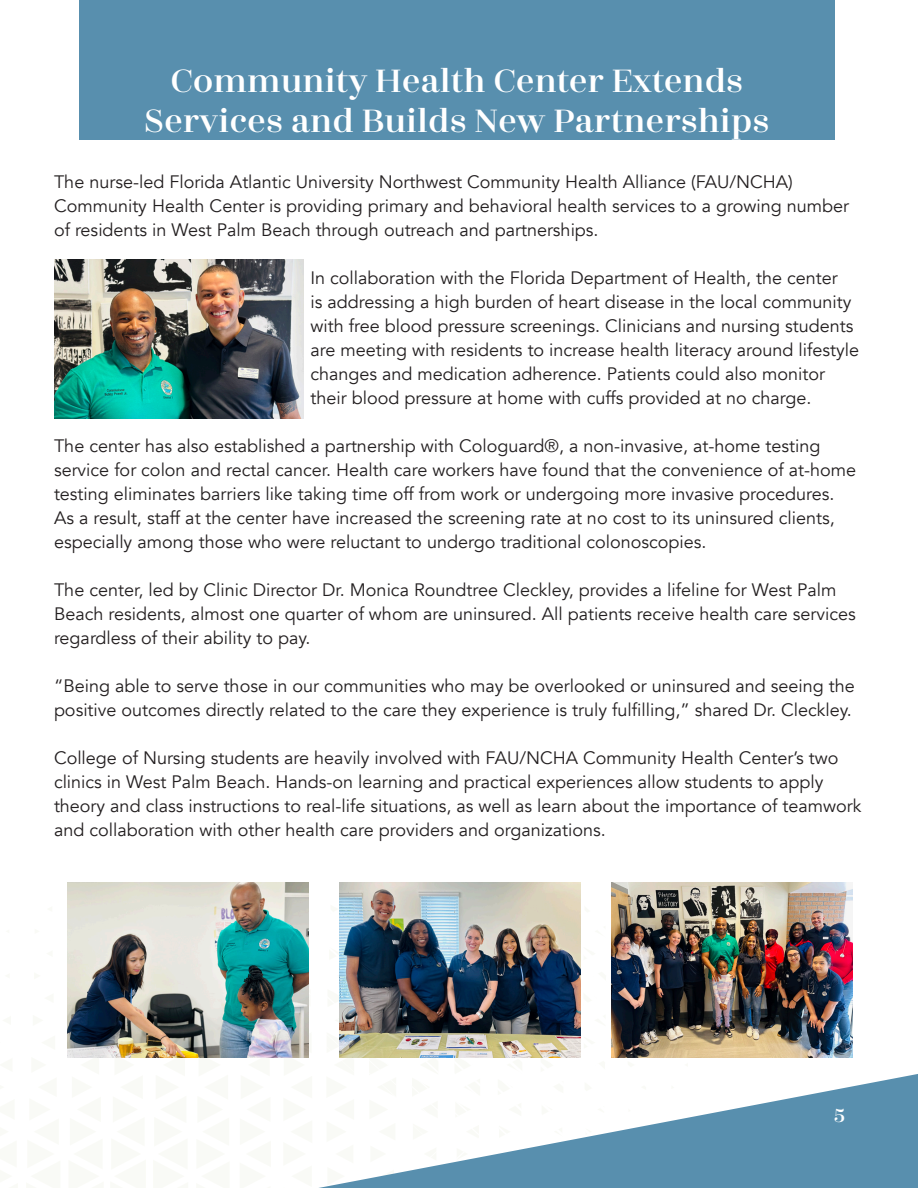
<style>
.page{position:relative;width:918px;height:1188px;background:#fff}
.page>*{position:absolute;margin:0;border:0;box-sizing:border-box;transform-origin:0 0}
.t1{font:600 36px "Zahrah";color:#fff}
.t2{font:600 21px "Zahrah";color:#fff}
.List_Paragraph{font:18px/24px "Avenir";color:#231f20}
</style>
<div class="page">
<svg style="left:68px;top:1057px;width:36px;height:1px"></svg>
<svg style="left:117px;top:882px;width:308px;height:176px"></svg>
<svg style="left:319px;top:1074px;width:599px;height:114px"></svg>
<div style="left:79px;top:0;width:756px;height:140px;background:#588fae"></div>
<img style="left:54px;top:260px;width:250px;height:158px">
<img style="left:611px;top:882px;width:241px;height:175px">
<img style="left:339px;top:882px;width:241px;height:175px">
<img style="left:68px;top:882px;width:240px;height:175px">
<p class="t1" style="left:170px;top:60px;width:575px">Community Health Center Extends</p>
<p class="t1" style="left:144px;top:101px;width:627px">Services and Builds New Partnerships</p>
<p class="List_Paragraph" style="left:54px;top:170px;width:797px">The nurse-led Florida Atlantic University Northwest Community Health Alliance (FAU/NCHA)<br>Community Health Center is providing primary and behavioral health services to a growing number of residents in West Palm Beach through outreach and partnerships.</p>
<p class="List_Paragraph" style="left:310px;top:266px;width:550px">In collaboration with the Florida Department of Health, the center<br>is addressing a high burden of heart disease in the local community with free blood pressure screenings. Clinicians and nursing students are meeting with residents to increase health literacy around lifestyle changes and medication adherence. Patients could also monitor their blood pressure at home with cuffs provided at no charge.</p>
<p class="List_Paragraph" style="left:54px;top:434px;width:804px">The center has also established a partnership with Cologuard®, a non-invasive, at-home testing service for colon and rectal cancer. Health care workers have found that the convenience of at-home testing eliminates barriers like taking time off from work or undergoing more invasive procedures.<br>As a result, staff at the center have increased the screening rate at no cost to its uninsured clients, especially among those who were reluctant to undergo traditional colonoscopies.</p>
<p class="List_Paragraph" style="left:54px;top:578px;width:803px">The center, led by Clinic Director Dr. Monica Roundtree Cleckley, provides a lifeline for West Palm<br>Beach residents, almost one quarter of whom are uninsured. All patients receive health care services regardless of their ability to pay.</p>
<p class="List_Paragraph" style="left:54px;top:674px;width:802px">“Being able to serve those in our communities who may be overlooked or uninsured and seeing the positive outcomes directly related to the care they experience is truly fulfilling,” shared Dr. Cleckley.</p>
<p class="List_Paragraph" style="left:54px;top:746px;width:809px">College of Nursing students are heavily involved with FAU/NCHA Community Health Center’s two clinics in West Palm Beach. Hands-on learning and practical experiences allow students to apply theory and class instructions to real-life situations, as well as learn about the importance of teamwork and collaboration with other health care providers and organizations.</p>
<p class="t2" style="left:834px;top:1103px;width:12px">5</p>
</div>
